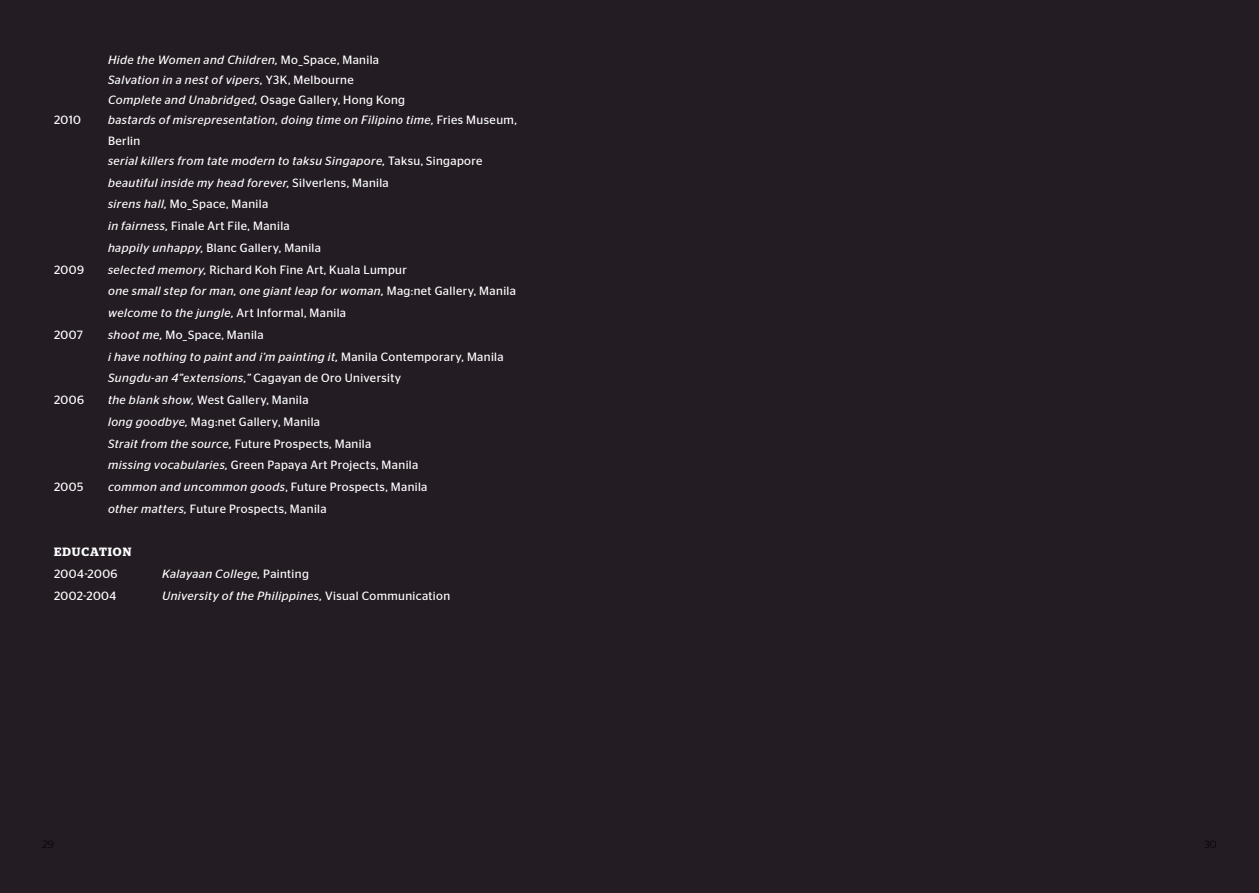
<style>
.page{position:relative;width:1259px;height:893px;background:#231c22}
.page>*{position:absolute;margin:0;border:0;box-sizing:border-box;transform-origin:0 0}
.t1{font:italic 12px/20.2px "Stag Sans";letter-spacing:.035em;color:#fff}
.t2{font:12px/21.8px "Stag Sans";letter-spacing:.03em;color:#fff}
.t3{font:600 12px "Stag";letter-spacing:.075em;color:#fff}
.s1{font-style:normal}
.s2{font-style:italic}
</style>
<div class="page">
<p class="t1" style="left:108px;top:49px;width:298px">Hide the Women and Children, <span class="s1">Mo_Space, Manila<br></span>Salvation in a nest of vipers, <span class="s1">Y3K, Melbourne<br></span>Complete and Unabridged, <span class="s1">Osage Gallery, Hong Kong</span></p>
<p class="t2" style="left:54px;top:109px;width:29px">2010</p>
<p class="t1" style="left:108px;top:110px;width:410px">bastards of misrepresentation, doing time on Filipino time, <span class="s1">Fries Museum,<br>Berlin<br></span>serial killers from tate modern to taksu Singapore, <span class="s1">Taksu, Singapore</span></p>
<p class="t2" style="left:108px;top:171px;width:282px"><span class="s2">beautiful inside my head forever,</span> Silverlens, Manila <span class="s2">sirens hall,</span> Mo_Space, Manila<br><span class="s2">in fairness,</span> Finale Art File, Manila<br><span class="s2">happily unhappy,</span> Blanc Gallery, Manila</p>
<p class="t2" style="left:54px;top:258px;width:32px">2009</p>
<p class="t1" style="left:108px;top:258px;width:409px;line-height:21.8px">selected memory, <span class="s1">Richard Koh Fine Art, Kuala Lumpur<br></span>one small step for man, one giant leap for woman, <span class="s1">Mag:net Gallery, Manila </span>welcome to the jungle, <span class="s1">Art Informal, Manila</span></p>
<p class="t2" style="left:54px;top:324px;width:30px">2007</p>
<p class="t1" style="left:108px;top:324px;width:397px;line-height:21.8px">shoot me, <span class="s1">Mo_Space, Manila<br></span>i have nothing to paint and i’m painting it, <span class="s1">Manila Contemporary, Manila<br></span>Sungdu-an 4”extensions,” <span class="s1">Cagayan de Oro University</span></p>
<p class="t2" style="left:54px;top:389px;width:32px">2006</p>
<p class="t2" style="left:108px;top:389px;width:312px"><span class="s2">the blank show,</span> West Gallery, Manila<br><span class="s2">long goodbye,</span> Mag:net Gallery, Manila<br><span class="s2">Strait from the source,</span> Future Prospects, Manila<br><span class="s2">missing vocabularies,</span> Green Papaya Art Projects, Manila</p>
<p class="t2" style="left:54px;top:476px;width:31px">2005</p>
<p class="t2" style="left:108px;top:476px;width:321px"><span class="s2">common and uncommon goods</span>, Future Prospects, Manila <span class="s2">other matters,</span> Future Prospects, Manila</p>
<p class="t3" style="left:54px;top:545px;width:79px">EDUCATION</p>
<p class="t2" style="left:54px;top:563px;width:65px">2004-2006</p>
<p class="t1" style="left:162px;top:564px;width:148px">Kalayaan College, <span class="s1">Painting</span></p>
<p class="t2" style="left:54px;top:585px;width:64px">2002-2004</p>
<p class="t1" style="left:162px;top:585px;width:289px">University of the Philippines, <span class="s1">Visual Communication</span></p>
</div>
